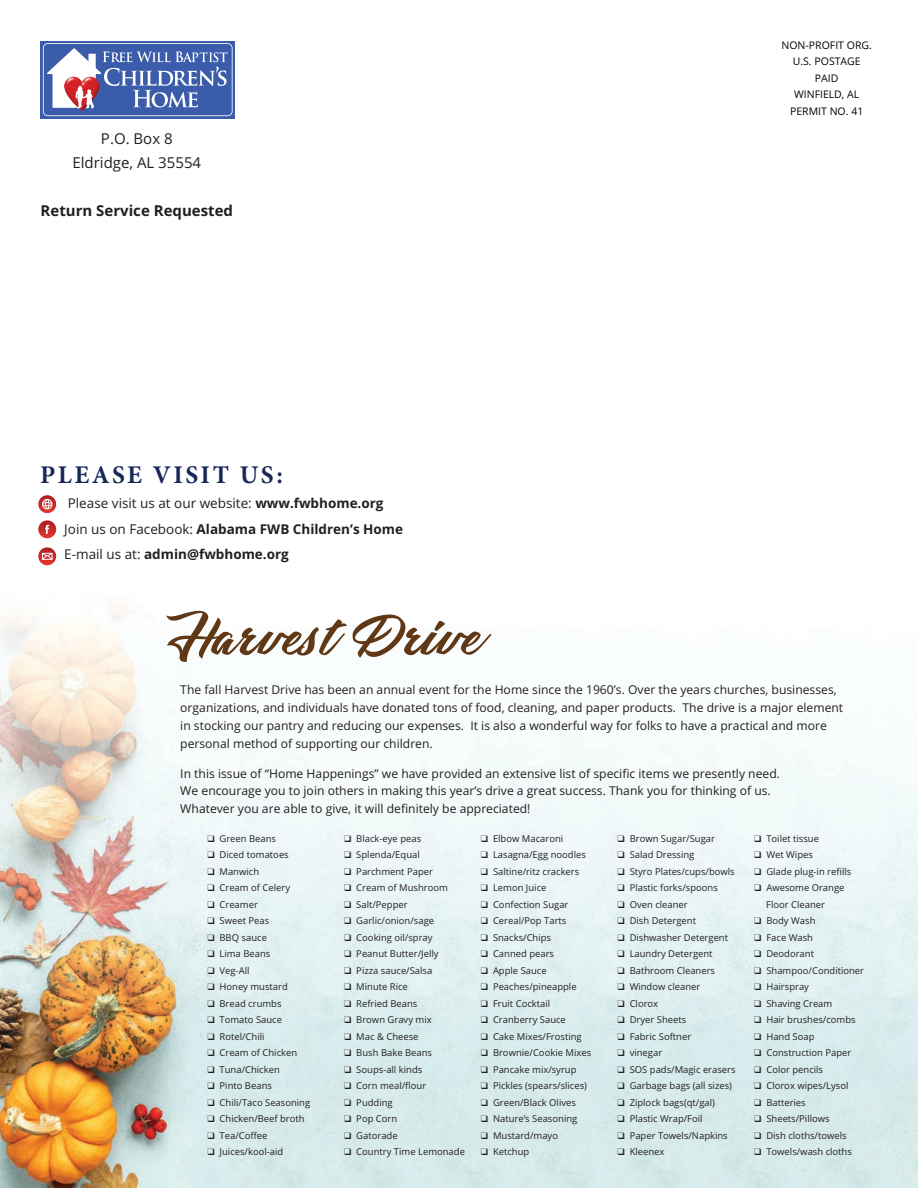
<style>
.page{position:relative;width:918px;height:1188px;background:#fff}
.page>*{position:absolute;margin:0;border:0;box-sizing:border-box;transform-origin:0 0}
.t1{font:700 25.5px "Minion Pro";letter-spacing:.1em;color:#172757}
.t2{font:15px/24px "Open Sans";color:#231f20;text-align:center}
.t3{font:700 15px "Open Sans";color:#231f20}
.t4{font:700 13.5px/25.5px "Open Sans";color:#231f20}
.t5{font:12.15px/18px "Open Sans";color:#231f20}
.t6{font:10.5px/16.5px "Open Sans";color:#040503;text-align:center}
.t7{font:9.45px/16.5px "Open Sans";color:#231f20}
.s1{font-weight:400}
</style>
<div class="page">
<svg style="left:40px;top:41px;width:195px;height:78px"></svg>
<svg style="left:43px;top:43px;width:190px;height:73px"></svg>
<svg style="left:38px;top:547px;width:19px;height:18px"></svg>
<svg style="left:38px;top:495px;width:19px;height:18px"></svg>
<svg style="left:38px;top:520px;width:19px;height:18px"></svg>
<img style="left:0;top:605px;width:918px;height:583px">
<svg style="left:166px;top:611px;width:325px;height:51px"></svg>
<h2 class="t2" style="left:72px;top:126px;width:130px">P.O. Box 8<br>Eldridge, AL 35554</h2>
<h2 class="t3" style="left:41px;top:200px;width:194px">Return Service Requested</h2>
<h1 class="t1" style="left:40px;top:457px;width:244px">PLEASE VISIT US:</h1>
<h3 class="t4" style="left:64px;top:490px;width:340px"><span class="s1">Please visit us at our website:</span> www.fwbhome.org<br><span class="s1">Join us on Facebook:</span> Alabama FWB Children’s Home<br><span class="s1">E-mail us at:</span> admin@fwbhome.org</h3>
<p class="t6" style="left:782px;top:36px;width:92px">NON-PROFIT ORG.<br>U.S. POSTAGE<br>PAID<br>WINFIELD, AL<br>PERMIT NO. 41</p>
<p class="t5" style="left:180px;top:680px;width:664px">The fall Harvest Drive has been an annual event for the Home since the 1960’s. Over the years churches, businesses, organizations, and individuals have donated tons of food, cleaning, and paper products. The drive is a major element in stocking our pantry and reducing our expenses. It is also a wonderful way for folks to have a practical and more personal method of supporting our children.</p>
<p class="t5" style="left:180px;top:764px;width:601px">In this issue of “Home Happenings” we have provided an extensive list of specific items we presently need.<br>We encourage you to join others in making this year’s drive a great success. Thank you for thinking of us.<br>Whatever you are able to give, it will definitely be appreciated!</p>
<p class="t7" style="left:208px;top:830px;width:70px">❑ Green Beans</p>
<p class="t7" style="left:208px;top:846px;width:83px">❑ Diced tomatoes</p>
<p class="t7" style="left:208px;top:863px;width:53px">❑ Manwich</p>
<p class="t7" style="left:208px;top:879px;width:84px">❑ Cream of Celery</p>
<p class="t7" style="left:208px;top:896px;width:52px">❑ Creamer</p>
<p class="t7" style="left:208px;top:912px;width:63px">❑ Sweet Peas</p>
<p class="t7" style="left:208px;top:929px;width:61px">❑ BBQ sauce</p>
<p class="t7" style="left:208px;top:945px;width:64px">❑ Lima Beans</p>
<p class="t7" style="left:208px;top:962px;width:43px">❑ Veg-All</p>
<p class="t7" style="left:208px;top:978px;width:82px">❑ Honey mustard</p>
<p class="t7" style="left:208px;top:995px;width:76px">❑ Bread crumbs</p>
<p class="t7" style="left:208px;top:1011px;width:76px">❑ Tomato Sauce</p>
<p class="t7" style="left:208px;top:1028px;width:58px">❑ Rotel/Chili</p>
<p class="t7" style="left:208px;top:1044px;width:91px">❑ Cream of Chicken</p>
<p class="t7" style="left:208px;top:1061px;width:74px">❑ Tuna/Chicken</p>
<p class="t7" style="left:208px;top:1077px;width:66px">❑ Pinto Beans</p>
<p class="t7" style="left:208px;top:1094px;width:104px">❑ Chili/Taco Seasoning</p>
<p class="t7" style="left:208px;top:1110px;width:99px">❑ Chicken/Beef broth</p>
<p class="t7" style="left:208px;top:1127px;width:62px">❑ Tea/Coffee</p>
<p class="t7" style="left:208px;top:1143px;width:77px">❑ Juices/kool-aid</p>
<p class="t7" style="left:344px;top:830px;width:79px">❑ Black-eye peas</p>
<p class="t7" style="left:344px;top:846px;width:77px">❑ Splenda/Equal</p>
<p class="t7" style="left:344px;top:863px;width:90px">❑ Parchment Paper</p>
<p class="t7" style="left:344px;top:879px;width:105px">❑ Cream of Mushroom</p>
<p class="t7" style="left:344px;top:896px;width:65px">❑ Salt/Pepper</p>
<p class="t7" style="left:344px;top:912px;width:91px">❑ Garlic/onion/sage</p>
<p class="t7" style="left:344px;top:929px;width:90px">❑ Cooking oil/spray</p>
<p class="t7" style="left:344px;top:945px;width:96px">❑ Peanut Butter/Jelly</p>
<p class="t7" style="left:344px;top:962px;width:90px">❑ Pizza sauce/Salsa</p>
<p class="t7" style="left:344px;top:978px;width:65px">❑ Minute Rice</p>
<p class="t7" style="left:344px;top:995px;width:75px">❑ Refried Beans</p>
<p class="t7" style="left:344px;top:1011px;width:89px">❑ Brown Gravy mix</p>
<p class="t7" style="left:344px;top:1028px;width:76px">❑ Mac &amp; Cheese</p>
<p class="t7" style="left:344px;top:1044px;width:89px">❑ Bush Bake Beans</p>
<p class="t7" style="left:344px;top:1061px;width:80px">❑ Soups-all kinds</p>
<p class="t7" style="left:344px;top:1077px;width:84px">❑ Corn meal/flour</p>
<p class="t7" style="left:344px;top:1094px;width:50px">❑ Pudding</p>
<p class="t7" style="left:344px;top:1110px;width:55px">❑ Pop Corn</p>
<p class="t7" style="left:344px;top:1127px;width:55px">❑ Gatorade</p>
<p class="t7" style="left:344px;top:1143px;width:122px">❑ Country Time Lemonade</p>
<p class="t7" style="left:481px;top:830px;width:84px">❑ Elbow Macaroni</p>
<p class="t7" style="left:481px;top:846px;width:106px">❑ Lasagna/Egg noodles</p>
<p class="t7" style="left:481px;top:863px;width:100px">❑ Saltine/ritz crackers</p>
<p class="t7" style="left:481px;top:879px;width:67px">❑ Lemon Juice</p>
<p class="t7" style="left:481px;top:896px;width:89px">❑ Confection Sugar</p>
<p class="t7" style="left:481px;top:912px;width:87px">❑ Cereal/Pop Tarts</p>
<p class="t7" style="left:481px;top:929px;width:72px">❑ Snacks/Chips</p>
<p class="t7" style="left:481px;top:945px;width:75px">❑ Canned pears</p>
<p class="t7" style="left:481px;top:962px;width:67px">❑ Apple Sauce</p>
<p class="t7" style="left:481px;top:978px;width:97px">❑ Peaches/pineapple</p>
<p class="t7" style="left:481px;top:995px;width:71px">❑ Fruit Cocktail</p>
<p class="t7" style="left:481px;top:1011px;width:87px">❑ Cranberry Sauce</p>
<p class="t7" style="left:481px;top:1028px;width:102px">❑ Cake Mixes/Frosting</p>
<p class="t7" style="left:481px;top:1044px;width:112px">❑ Brownie/Cookie Mixes</p>
<p class="t7" style="left:481px;top:1061px;width:97px">❑ Pancake mix/syrup</p>
<p class="t7" style="left:481px;top:1077px;width:108px">❑ Pickles (spears/slices)</p>
<p class="t7" style="left:481px;top:1094px;width:97px">❑ Green/Black Olives</p>
<p class="t7" style="left:481px;top:1110px;width:98px">❑ Nature’s Seasoning</p>
<p class="t7" style="left:481px;top:1127px;width:79px">❑ Mustard/mayo</p>
<p class="t7" style="left:481px;top:1143px;width:50px">❑ Ketchup</p>
<p class="t7" style="left:618px;top:830px;width:99px">❑ Brown Sugar/Sugar</p>
<p class="t7" style="left:618px;top:846px;width:78px">❑ Salad Dressing</p>
<p class="t7" style="left:618px;top:863px;width:119px">❑ Styro Plates/cups/bowls</p>
<p class="t7" style="left:618px;top:879px;width:102px">❑ Plastic forks/spoons</p>
<p class="t7" style="left:618px;top:896px;width:72px">❑ Oven cleaner</p>
<p class="t7" style="left:618px;top:912px;width:80px">❑ Dish Detergent</p>
<p class="t7" style="left:618px;top:929px;width:112px">❑ Dishwasher Detergent</p>
<p class="t7" style="left:618px;top:945px;width:97px">❑ Laundry Detergent</p>
<p class="t7" style="left:618px;top:962px;width:99px">❑ Bathroom Cleaners</p>
<p class="t7" style="left:618px;top:978px;width:84px">❑ Window cleaner</p>
<p class="t7" style="left:618px;top:995px;width:42px">❑ Clorox</p>
<p class="t7" style="left:618px;top:1011px;width:70px">❑ Dryer Sheets</p>
<p class="t7" style="left:618px;top:1028px;width:75px">❑ Fabric Softner</p>
<p class="t7" style="left:618px;top:1044px;width:46px">❑ vinegar</p>
<p class="t7" style="left:618px;top:1061px;width:119px">❑ SOS pads/Magic erasers</p>
<p class="t7" style="left:618px;top:1077px;width:116px">❑ Garbage bags (all sizes)</p>
<p class="t7" style="left:618px;top:1094px;width:99px">❑ Ziplock bags(qt/gal)</p>
<p class="t7" style="left:618px;top:1110px;width:87px">❑ Plastic Wrap/Foil</p>
<p class="t7" style="left:618px;top:1127px;width:112px">❑ Paper Towels/Napkins</p>
<p class="t7" style="left:618px;top:1143px;width:48px">❑ Kleenex</p>
<p class="t7" style="left:754px;top:830px;width:66px">❑ Toilet tissue</p>
<p class="t7" style="left:754px;top:846px;width:60px">❑ Wet Wipes</p>
<p class="t7" style="left:754px;top:863px;width:99px">❑ Glade plug-in refills</p>
<p class="t7" style="left:766px;top:879px;width:80px;text-indent:-12px">❑ Awesome Orange<br>Floor Cleaner</p>
<p class="t7" style="left:754px;top:912px;width:63px">❑ Body Wash</p>
<p class="t7" style="left:754px;top:929px;width:60px">❑ Face Wash</p>
<p class="t7" style="left:754px;top:945px;width:61px">❑ Deodorant</p>
<p class="t7" style="left:754px;top:962px;width:111px">❑ Shampoo/Conditioner</p>
<p class="t7" style="left:754px;top:978px;width:56px">❑ Hairspray</p>
<p class="t7" style="left:754px;top:995px;width:80px">❑ Shaving Cream</p>
<p class="t7" style="left:754px;top:1011px;width:103px">❑ Hair brushes/combs</p>
<p class="t7" style="left:754px;top:1028px;width:62px">❑ Hand Soap</p>
<p class="t7" style="left:754px;top:1044px;width:99px">❑ Construction Paper</p>
<p class="t7" style="left:754px;top:1061px;width:70px">❑ Color pencils</p>
<p class="t7" style="left:754px;top:1077px;width:96px">❑ Clorox wipes/Lysol</p>
<p class="t7" style="left:754px;top:1094px;width:53px">❑ Batteries</p>
<p class="t7" style="left:754px;top:1110px;width:77px">❑ Sheets/Pillows</p>
<p class="t7" style="left:754px;top:1127px;width:94px">❑ Dish cloths/towels</p>
<p class="t7" style="left:754px;top:1143px;width:99px">❑ Towels/wash cloths</p>
</div>
